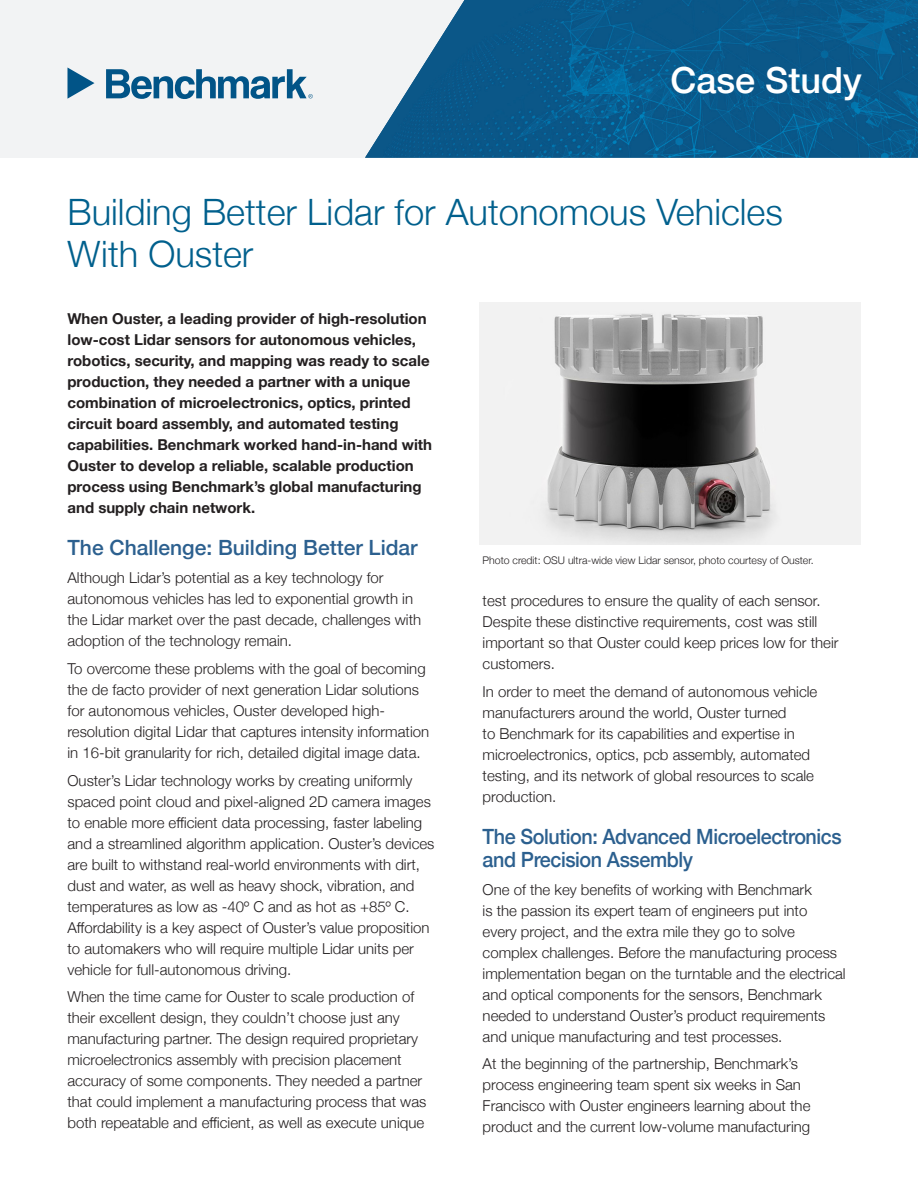
<style>
.page{position:relative;width:918px;height:1188px;background:#fff}
.page>*{position:absolute;margin:0;border:0;box-sizing:border-box;transform-origin:0 0}
.Headline_-_Blue_Thin{font:300 36.3px/41.8px "Helvetica Neue";color:#01608d}
.Headline_-_White_Thi{font:500 36px "Helvetica Neue";color:#fff}
.Sub-Subhead_-_Blue{font:500 21px/22.5px "Helvetica Neue";letter-spacing:-.02em;color:#2c608f;scale:.94 1}
.Sub-Subhead_-_Blue-2{font:500 21px "Helvetica Neue";color:#2c608f}
.Body_copy{font:300 15px/21px "Helvetica Neue";color:#231f20}
.Body_copy-2{font:700 15px/21px "Helvetica Neue";color:#231f20}
.Body_copy-3{font:300 10.5px "Helvetica Neue";color:#231f20}
</style>
<div class="page">
<div style="left:0;top:0;width:562px;height:158px;background:#f2f3f4"></div>
<img style="left:365px;top:0;width:553px;height:158px">
<svg style="left:68px;top:68px;width:26px;height:31px"></svg>
<svg style="left:106px;top:69px;width:207px;height:30px"></svg>
<img style="left:479px;top:302px;width:382px;height:242px">
<p class="Headline_-_White_Thi" style="left:670px;top:52px;width:193px">Case Study</p>
<p class="Headline_-_Blue_Thin" style="left:68px;top:189px;width:717px">Building Better Lidar for Autonomous Vehicles<br>With Ouster</p>
<p class="Body_copy-2" style="left:68px;top:308px;width:366px">When Ouster, a leading provider of high-resolution low-cost Lidar sensors for autonomous vehicles, robotics, security, and mapping was ready to scale production, they needed a partner with a unique combination of microelectronics, optics, printed circuit board assembly, and automated testing capabilities. Benchmark worked hand-in-hand with Ouster to develop a reliable, scalable production process using Benchmark’s global manufacturing and supply chain network.</p>
<p class="Sub-Subhead_-_Blue-2" style="left:68px;top:531px;width:352px">The Challenge: Building Better Lidar</p>
<p class="Body_copy" style="left:68px;top:566px;width:355px">Although Lidar’s potential as a key technology for autonomous vehicles has led to exponential growth in the Lidar market over the past decade, challenges with adoption of the technology remain.</p>
<p class="Body_copy" style="left:68px;top:657px;width:363px">To overcome these problems with the goal of becoming the de facto provider of next generation Lidar solutions for autonomous vehicles, Ouster developed high&shy;resolution digital Lidar that captures intensity information in 16-bit granularity for rich, detailed digital image data.</p>
<p class="Body_copy" style="left:68px;top:769px;width:369px">Ouster’s Lidar technology works by creating uniformly spaced point cloud and pixel-aligned 2D camera images to enable more efficient data processing, faster labeling and a streamlined algorithm application. Ouster’s devices are built to withstand real-world environments with dirt, dust and water, as well as heavy shock, vibration, and temperatures as low as -40º C and as hot as +85º C.<br>Affordability is a key aspect of Ouster’s value proposition to automakers who will require multiple Lidar units per vehicle for full-autonomous driving.</p>
<p class="Body_copy" style="left:68px;top:985px;width:360px">When the time came for Ouster to scale production of their excellent design, they couldn’t choose just any manufacturing partner. The design required proprietary microelectronics assembly with precision placement accuracy of some components. They needed a partner that could implement a manufacturing process that was both repeatable and efficient, as well as execute unique</p>
<p class="Body_copy-3" style="left:483px;top:552px;width:333px">Photo credit: OSU ultra-wide view Lidar sensor, photo courtesy of Ouster.</p>
<p class="Body_copy" style="left:483px;top:589px;width:357px">test procedures to ensure the quality of each sensor.<br>Despite these distinctive requirements, cost was still important so that Ouster could keep prices low for their customers.</p>
<p class="Body_copy" style="left:483px;top:680px;width:336px">In order to meet the demand of autonomous vehicle manufacturers around the world, Ouster turned<br>to Benchmark for its capabilities and expertise in microelectronics, optics, pcb assembly, automated testing, and its network of global resources to scale production.</p>
<p class="Sub-Subhead_-_Blue" style="left:483px;top:824px;width:384px">The Solution: Advanced Microelectronics and Precision Assembly</p>
<p class="Body_copy" style="left:483px;top:878px;width:365px">One of the key benefits of working with Benchmark<br>is the passion its expert team of engineers put into<br>every project, and the extra mile they go to solve complex challenges. Before the manufacturing process implementation began on the turntable and the electrical and optical components for the sensors, Benchmark needed to understand Ouster’s product requirements and unique manufacturing and test processes.</p>
<p class="Body_copy" style="left:483px;top:1052px;width:329px">At the beginning of the partnership, Benchmark’s process engineering team spent six weeks in San Francisco with Ouster engineers learning about the product and the current low-volume manufacturing</p>
</div>
